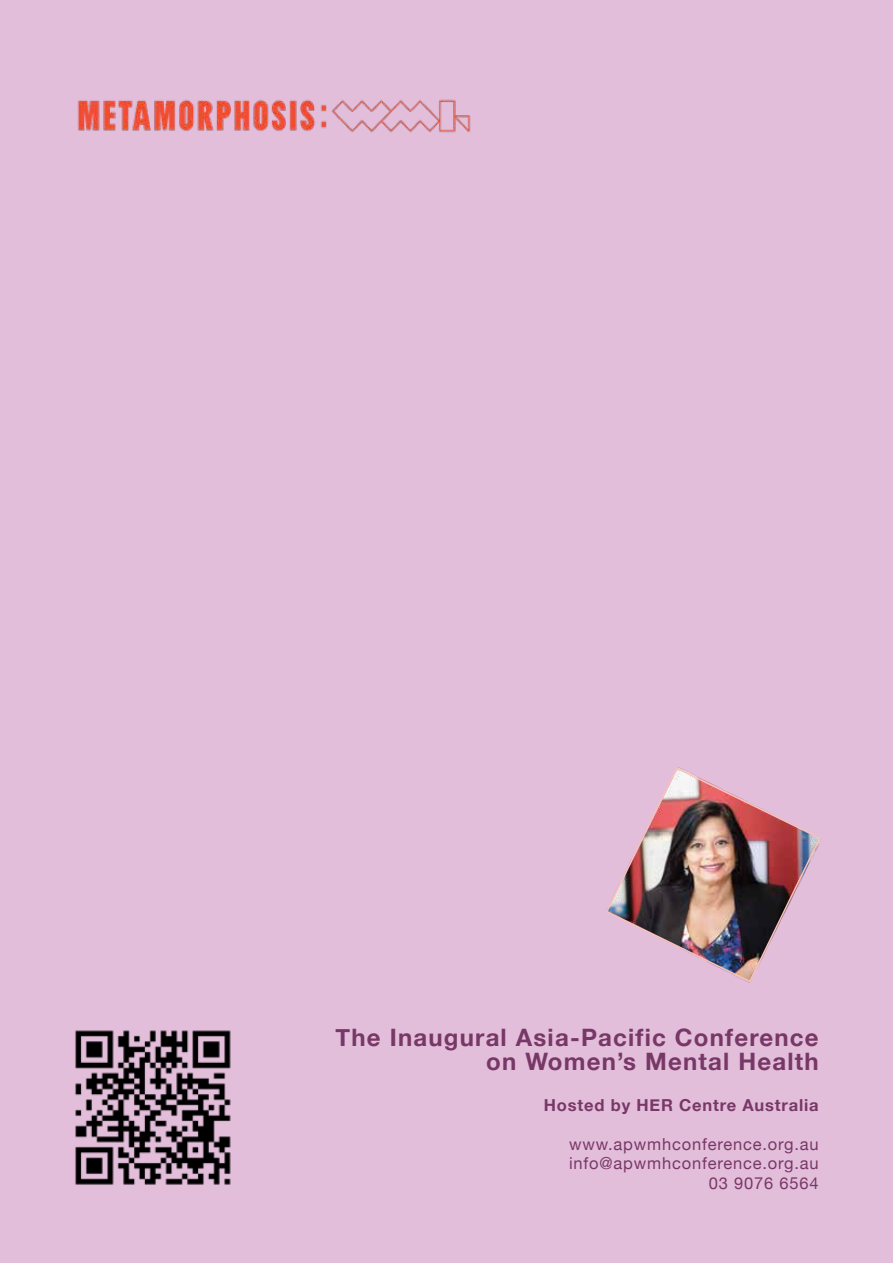
<style>
.page{position:relative;width:893px;height:1263px;background:#e3beda}
.page>*{position:absolute;margin:0;border:0;box-sizing:border-box;transform-origin:0 0}
.t1{font:700 24px/24px "Helvetica Neue";letter-spacing:.05em;color:#783867;text-align:right}
.t2{font:16.5px/19.5px "Helvetica Neue";letter-spacing:.05em;color:#783867;text-align:right}
.t3{font:700 16.5px "Helvetica Neue";letter-spacing:.05em;color:#783867}
</style>
<div class="page">
<img style="left:77px;top:99px;width:394px;height:34px">
<img style="left:75px;top:1030px;width:156px;height:155px">
<img style="left:606px;top:767px;width:215px;height:216px">
<h1 class="t1" style="left:336px;top:1026px;width:485px">The Inaugural Asia-Pacific Conference on Women’s Mental Health</h1>
<p class="t3" style="left:544px;top:1092px;width:276px">Hosted by HER Centre Australia</p>
<p class="t2" style="left:569px;top:1135px;width:251px">www.apwmhconference.org.au info@apwmhconference.org.au<br>03 9076 6564</p>
</div>
